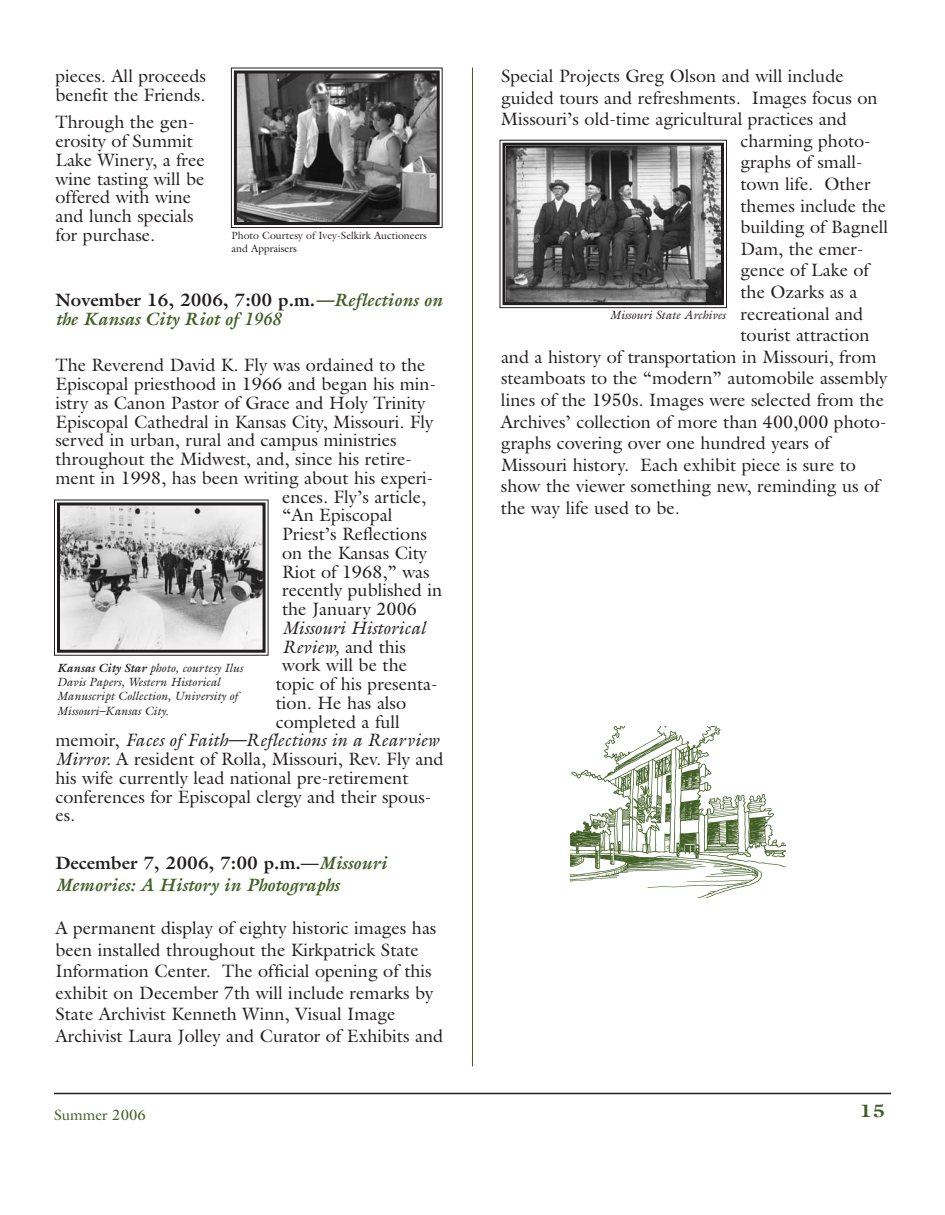
<style>
.page{position:relative;width:945px;height:1215px;background:#fff}
.page>*{position:absolute;margin:0;border:0;box-sizing:border-box;transform-origin:0 0}
.t1{font:18px/18.8px "Galliard";color:#231f20}
.t2{font:italic 700 18px/18.8px "Galliard";color:#415f25}
.t3{font:italic 18px "Galliard";color:#231f20}
.t4{font:700 18px "Galliard";color:#415f25;scale:1.2 1}
.t5{font:15px "Galliard";color:#415f25}
.t6{font:italic 12px/14.4px "Galliard";color:#231f20}
.t7{font:10.5px/12.6px "Galliard";color:#231f20}
.s1{font-style:normal;color:#231f20}
.s2{font-style:normal}
.s3{font-style:italic}
.s4{font-weight:700}
</style>
<div class="page">
<hr style="left:472px;top:68px;width:1px;height:998px;background:#415f25">
<hr style="left:54px;top:1093px;width:837px;height:1px;background:#231f20">
<img style="left:238px;top:74px;width:198px;height:147px">
<div style="left:231px;top:67px;width:212px;height:161px;border:1px solid #231f20"></div>
<div style="left:234px;top:70px;width:206px;height:155px;border:3px solid #231f20"></div>
<img style="left:61px;top:506px;width:201px;height:143px">
<div style="left:54px;top:499px;width:215px;height:157px;border:1px solid #231f20"></div>
<div style="left:57px;top:502px;width:209px;height:151px;border:3px solid #231f20"></div>
<img style="left:506px;top:147px;width:214px;height:154px">
<div style="left:499px;top:140px;width:228px;height:168px;border:1px solid #231f20"></div>
<div style="left:502px;top:143px;width:222px;height:162px;border:3px solid #231f20"></div>
<img style="left:571px;top:726px;width:215px;height:171px">
<p class="t1" style="left:55px;top:66px;width:152px">pieces. All proceeds benefit the Friends.</p>
<p class="t1" style="left:55px;top:113px;width:151px">Through the gen&shy;erosity of Summit<br>Lake Winery, a free wine tasting will be offered with wine and lunch specials for purchase.</p>
<p class="t7" style="left:232px;top:230px;width:197px">Photo Courtesy of Ivey-Selkirk Auctioneers and Appraisers</p>
<p class="t2" style="left:55px;top:291px;width:389px"><span class="s1">November 16, 2006, 7:00 p.m.</span>—Reflections on the Kansas City Riot of 1968</p>
<p class="t1" style="left:55px;top:356px;width:371px">The Reverend David K. Fly was ordained to the</p>
<p class="t1" style="left:55px;top:375px;width:382px">Episcopal priesthood in 1966 and began his min-</p>
<p class="t1" style="left:55px;top:393px;width:372px">istry as Canon Pastor of Grace and Holy Trinity</p>
<p class="t1" style="left:55px;top:412px;width:379px">Episcopal Cathedral in Kansas City, Missouri. Fly</p>
<p class="t1" style="left:55px;top:431px;width:343px">served in urban, rural and campus ministries</p>
<p class="t1" style="left:55px;top:450px;width:358px">throughout the Midwest, and, since his retire-</p>
<p class="t1" style="left:55px;top:468px;width:379px">ment in 1998, has been writing about his experi-</p>
<p class="t1" style="left:282px;top:487px;width:146px">ences. Fly’s article,</p>
<p class="t1" style="left:282px;top:506px;width:112px">“An Episcopal</p>
<p class="t1" style="left:282px;top:525px;width:146px">Priest’s Reflections</p>
<p class="t1" style="left:282px;top:543px;width:147px">on the Kansas City</p>
<p class="t1" style="left:282px;top:562px;width:149px">Riot of 1968,” was</p>
<p class="t1" style="left:282px;top:581px;width:162px">recently published in</p>
<p class="t1" style="left:282px;top:600px;width:136px">the January 2006</p>
<p class="t3" style="left:282px;top:617px;width:145px">Missouri Historical</p>
<p class="t3" style="left:282px;top:636px;width:125px">Review, <span class="s2">and this</span></p>
<p class="t1" style="left:282px;top:656px;width:126px">work will be the</p>
<p class="t1" style="left:276px;top:675px;width:163px">topic of his presenta-</p>
<p class="t1" style="left:276px;top:693px;width:132px">tion. He has also</p>
<p class="t1" style="left:276px;top:712px;width:126px">completed a full</p>
<p class="t3" style="left:55px;top:730px;width:386px"><span class="s2">memoir,</span> Faces of Faith—Reflections in a Rearview</p>
<p class="t1" style="left:55px;top:750px;width:390px"><span class="s3">Mirror.</span> A resident of Rolla, Missouri, Rev. Fly and</p>
<p class="t1" style="left:55px;top:768px;width:354px">his wife currently lead national pre-retirement</p>
<p class="t1" style="left:55px;top:787px;width:377px">conferences for Episcopal clergy and their spous-</p>
<p class="t1" style="left:55px;top:806px;width:21px">es.</p>
<p class="t2" style="left:55px;top:852px;width:333px;line-height:21.6px"><span class="s1">December 7, 2006, 7:00 p.m.—</span>Missouri<br>Memories: A History in Photographs</p>
<p class="t1" style="left:55px;top:917px;width:389px;line-height:21.6px">A permanent display of eighty historic images has been installed throughout the Kirkpatrick State Information Center. The official opening of this exhibit on December 7th will include remarks by State Archivist Kenneth Winn, Visual Image Archivist Laura Jolley and Curator of Exhibits and</p>
<p class="t6" style="left:57px;top:660px;width:188px"><span class="s4">Kansas City Star</span> photo, courtesy Ilus Davis Papers, Western Historical Manuscript Collection, University of Missouri–Kansas City.</p>
<p class="t5" style="left:54px;top:1106px;width:93px">Summer 2006</p>
<p class="t1" style="left:501px;top:66px;width:344px">Special Projects Greg Olson and will include</p>
<p class="t1" style="left:501px;top:88px;width:378px">guided tours and refreshments. Images focus on</p>
<p class="t1" style="left:501px;top:110px;width:348px">Missouri’s old-time agricultural practices and</p>
<p class="t1" style="left:740px;top:131px;width:132px">charming photo-</p>
<p class="t1" style="left:740px;top:153px;width:124px">graphs of small-</p>
<p class="t1" style="left:740px;top:174px;width:131px">town life. Other</p>
<p class="t1" style="left:740px;top:196px;width:147px">themes include the</p>
<p class="t1" style="left:740px;top:218px;width:149px">building of Bagnell</p>
<p class="t1" style="left:740px;top:239px;width:125px">Dam, the emer-</p>
<p class="t1" style="left:740px;top:261px;width:130px">gence of Lake of</p>
<p class="t1" style="left:740px;top:282px;width:119px">the Ozarks as a</p>
<p class="t1" style="left:740px;top:304px;width:124px">recreational and</p>
<p class="t1" style="left:740px;top:326px;width:130px">tourist attraction</p>
<p class="t1" style="left:501px;top:347px;width:377px">and a history of transportation in Missouri, from</p>
<p class="t1" style="left:501px;top:369px;width:388px">steamboats to the “modern” automobile assembly</p>
<p class="t1" style="left:501px;top:390px;width:384px">lines of the 1950s. Images were selected from the</p>
<p class="t1" style="left:501px;top:412px;width:387px">Archives’ collection of more than 400,000 photo-</p>
<p class="t1" style="left:501px;top:434px;width:330px">graphs covering over one hundred years of</p>
<p class="t1" style="left:501px;top:455px;width:357px">Missouri history. Each exhibit piece is sure to</p>
<p class="t1" style="left:501px;top:477px;width:380px">show the viewer something new, reminding us of</p>
<p class="t1" style="left:501px;top:498px;width:180px">the way life used to be.</p>
<p class="t6" style="left:610px;top:308px;width:117px">Missouri State Archives</p>
<p class="t4" style="left:860px;top:1100px;width:23px">15</p>
</div>
